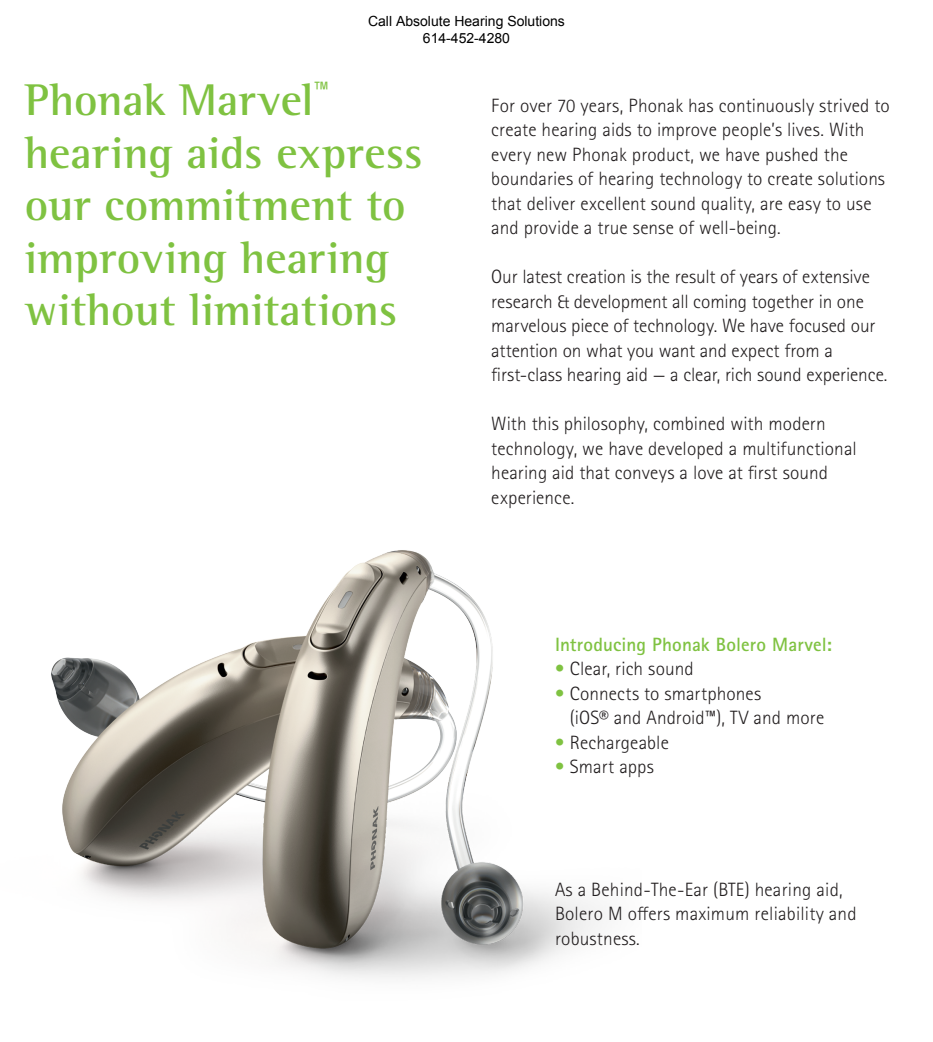
<style>
.page{position:relative;width:933px;height:1042px;background:#fff}
.page>*{position:absolute;margin:0;border:0;box-sizing:border-box;transform-origin:0 0}
.PHO_Main_Chapter_tit{font:700 45.5px/52.5px "Rotis Semi Serif Pro";color:#7fc241}
.PHO_Basis_Rotis_Sans{font:300 19.25px/24.5px "Rotis Sans Serif Pro";letter-spacing:.005em;color:#231f20}
.PHO_Bodycopy_11pt_Bl{font:300 19.25px/24.5px "Rotis Sans Serif Pro";letter-spacing:.005em;color:#231f20}
.PHO_Headline_14pt_Gr{font:700 19.25px "Rotis Sans Serif Pro";letter-spacing:.005em;color:#7fc241}
.t1{font:14px/16.8px "Arial";color:#000;text-align:center}
.s1{color:#7fc241}
</style>
<div class="page">
<img style="left:51px;top:550px;width:550px;height:429px">
<p class="t1" style="left:368px;top:13px;width:198px">Call Absolute Hearing Solutions<br>614-452-4280</p>
<p class="PHO_Main_Chapter_tit" style="left:25px;top:74px;width:399px">Phonak Marvel<sup>™ </sup>hearing aids express our commitment to improving hearing without limitations</p>
<p class="PHO_Basis_Rotis_Sans" style="left:491px;top:93px;width:400px">For over 70 years, Phonak has continuously strived to create hearing aids to improve people’s lives. With every new Phonak product, we have pushed the boundaries of hearing technology to create solutions that deliver excellent sound quality, are easy to use and provide a true sense of well-being.</p>
<p class="PHO_Basis_Rotis_Sans" style="left:491px;top:265px;width:398px">Our latest creation is the result of years of extensive research &amp; development all coming together in one marvelous piece of technology. We have focused our attention on what you want and expect from a first-class hearing aid — a clear, rich sound experience.</p>
<p class="PHO_Basis_Rotis_Sans" style="left:491px;top:412px;width:367px">With this philosophy, combined with modern technology, we have developed a multifunctional hearing aid that conveys a love at first sound experience.</p>
<p class="PHO_Headline_14pt_Gr" style="left:555px;top:632px;width:278px">Introducing Phonak Bolero Marvel:</p>
<p class="PHO_Bodycopy_11pt_Bl" style="left:555px;top:657px;width:140px"><span class="s1">•</span> Clear, rich sound</p>
<p class="PHO_Bodycopy_11pt_Bl" style="left:570px;top:681px;width:256px;text-indent:-15px"><span class="s1">•</span> Connects to smartphones<br>(iOS® and Android™), TV and more</p>
<p class="PHO_Bodycopy_11pt_Bl" style="left:555px;top:730px;width:115px"><span class="s1">•</span> Rechargeable</p>
<p class="PHO_Bodycopy_11pt_Bl" style="left:555px;top:755px;width:100px"><span class="s1">•</span> Smart apps</p>
<p class="PHO_Basis_Rotis_Sans" style="left:555px;top:877px;width:303px">As a Behind-The-Ear (BTE) hearing aid,<br>Bolero M offers maximum reliability and robustness.</p>
</div>
